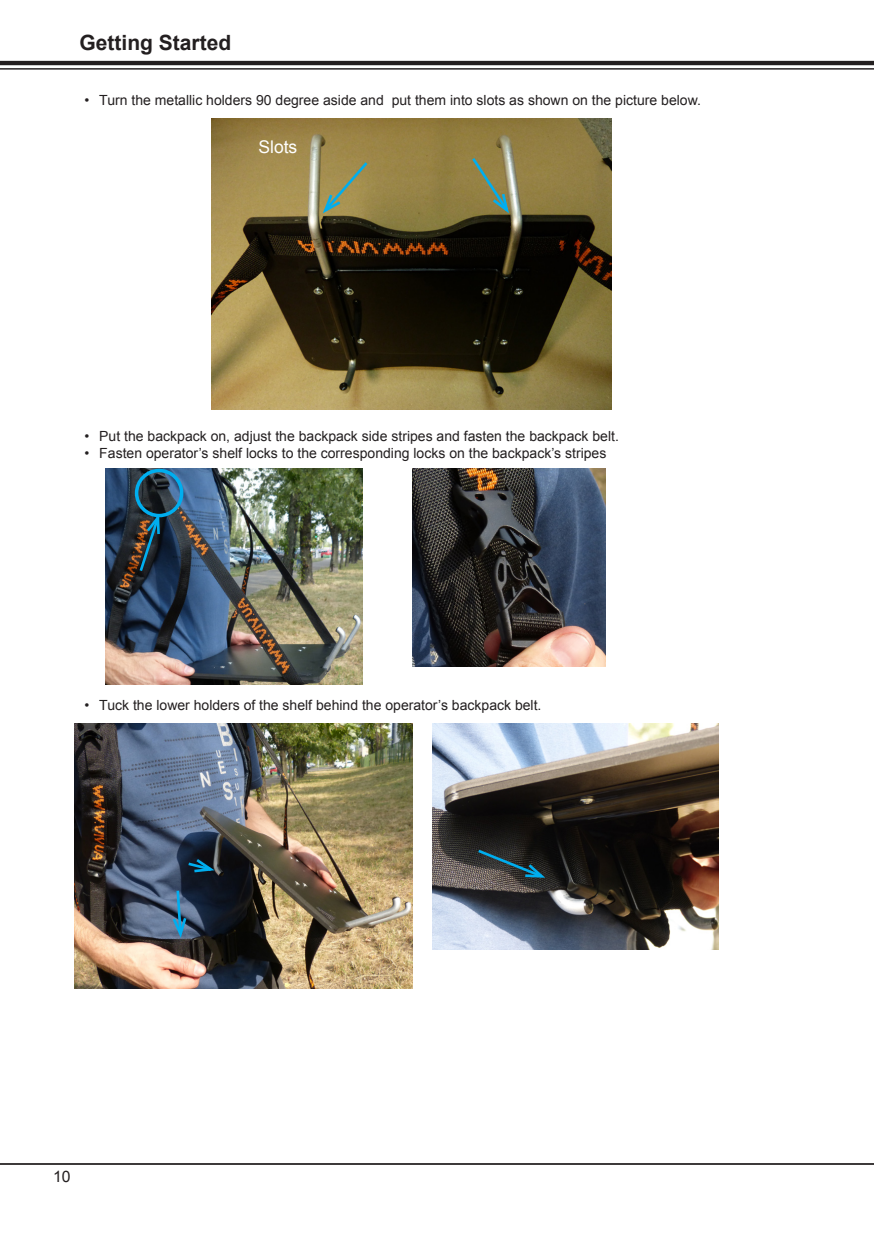
<style>
.page{position:relative;width:874px;height:1241px;background:#fff}
.page>*{position:absolute;margin:0;border:0;box-sizing:border-box;transform-origin:0 0}
.t1{font:700 21px "Arial";color:#231f20}
.t2{font:17.5px "Arial";color:#fff}
.t3{font:15.75px "Arial";color:#231f20}
.t4{font:14px "Arial";color:#231f20}
</style>
<div class="page">
<hr style="left:0;top:1162px;width:873px;height:2px;background:#231f20">
<hr style="left:0;top:61px;width:873px;height:4px;background:#231f20">
<hr style="left:0;top:68px;width:873px;height:2px;background:#231f20">
<img style="left:211px;top:118px;width:400px;height:291px">
<svg style="left:320px;top:159px;width:50px;height:57px;background:#96915c"></svg>
<svg style="left:469px;top:155px;width:42px;height:61px;background:#88875a"></svg>
<img style="left:106px;top:468px;width:256px;height:216px">
<img style="left:412px;top:468px;width:193px;height:198px">
<div style="left:135px;top:468px;width:48px;height:49px;border:4px solid #00aeef;border-radius:50%"></div>
<svg style="left:137px;top:510px;width:24px;height:64px;background:#2c444c"></svg>
<img style="left:74px;top:723px;width:338px;height:265px">
<img style="left:432px;top:723px;width:286px;height:226px">
<svg style="left:185px;top:856px;width:33px;height:17px"></svg>
<svg style="left:170px;top:887px;width:18px;height:54px"></svg>
<svg style="left:475px;top:847px;width:73px;height:32px;background:#2e3e42"></svg>
<h1 class="t1" style="left:79px;top:29px;width:153px">Getting Started</h1>
<p class="t4" style="left:84px;top:90px;width:617px">• Turn the metallic holders 90 degree aside and put them into slots as shown on the picture below.</p>
<p class="t2" style="left:258px;top:135px;width:40px">Slots</p>
<p class="t4" style="left:84px;top:426px;width:535px">• Put the backpack on, adjust the backpack side stripes and fasten the backpack belt.</p>
<p class="t4" style="left:84px;top:443px;width:523px">• Fasten operator’s shelf locks to the corresponding locks on the backpack’s stripes</p>
<p class="t4" style="left:84px;top:695px;width:458px">• Tuck the lower holders of the shelf behind the operator’s backpack belt.</p>
<p class="t3" style="left:53px;top:1165px;width:19px">10</p>
</div>
